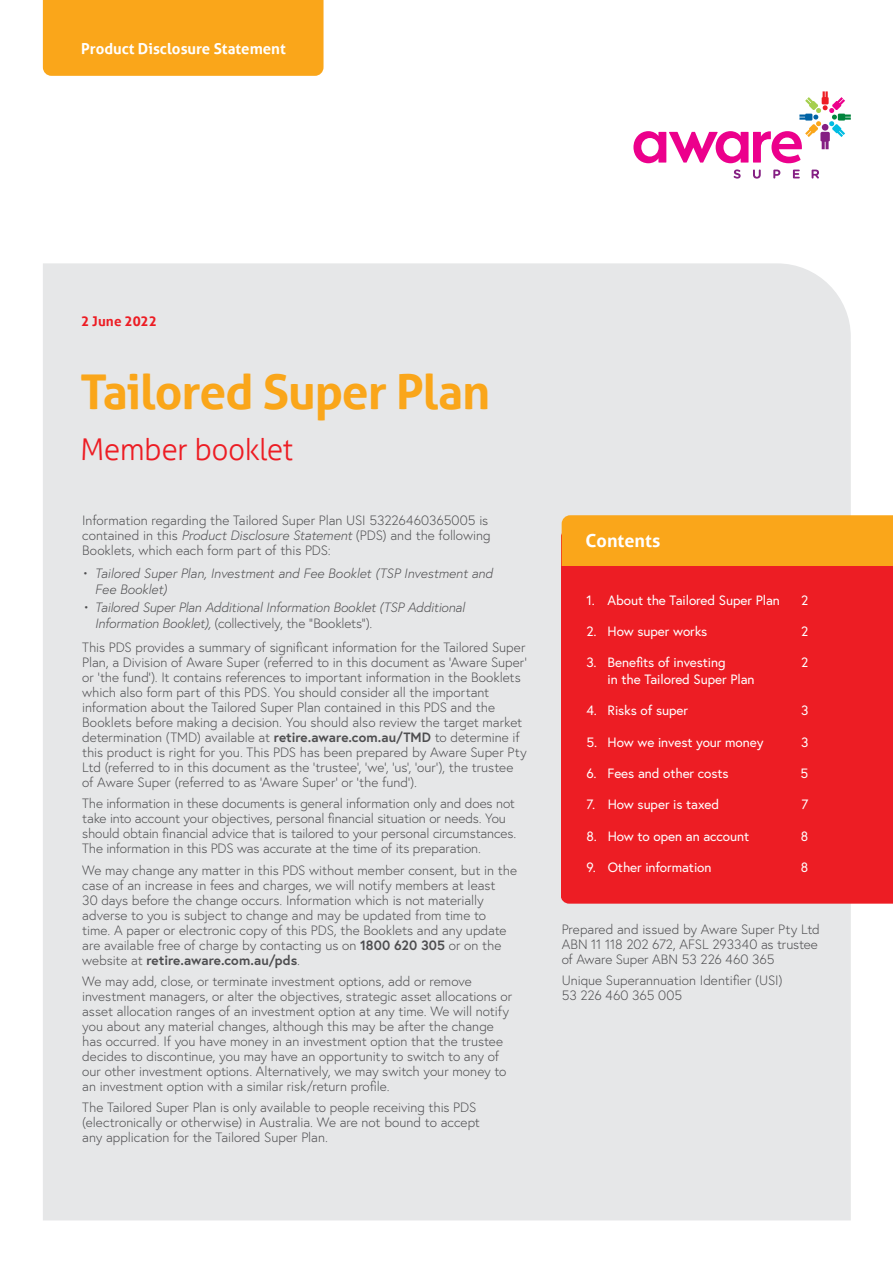
<style>
.page{position:relative;width:893px;height:1263px;background:#fff}
.page>*{position:absolute;margin:0;border:0;box-sizing:border-box;transform-origin:0 0}
.t1{font:700 48px "Aller";letter-spacing:-.025em;color:#faa61a}
.t2{font:300 30px "Aller";letter-spacing:-.02em;color:#ed1d24}
.t3{font:700 18px "Aller";color:#fff}
.t4{font:700 15px "Aller";color:#fff}
.t5{font:300 13.5px/15px "Europa";letter-spacing:-.005em;color:#4d4d4f}
.t6{font:13.5px "Europa";letter-spacing:-.005em;color:#fff}
.t7{font:italic 300 13.5px/16.2px "Europa";letter-spacing:-.005em;color:#4d4d4f}
.t8{font:700 13.5px "Aller";letter-spacing:.005em;color:#ed1d24}
.s1{font-style:italic}
.s2{font-style:normal}
.s3{font-weight:700}
</style>
<div class="page">
<div style="left:43px;top:263px;width:808px;height:957px;background:#e6e7e8"></div>
<div style="left:43px;top:0;width:281px;height:76px;background:#faa61a"></div>
<svg style="left:734px;top:169px;width:7px;height:10px"></svg>
<svg style="left:753px;top:169px;width:8px;height:10px"></svg>
<svg style="left:773px;top:170px;width:7px;height:9px"></svg>
<svg style="left:793px;top:170px;width:7px;height:8px"></svg>
<svg style="left:812px;top:170px;width:7px;height:9px"></svg>
<svg style="left:633px;top:91px;width:218px;height:72px"></svg>
<div style="left:562px;top:600px;width:331px;height:304px;background:#ed1d24"></div>
<div style="left:562px;top:515px;width:331px;height:51px;background:#faa61a"></div>
<div style="left:562px;top:566px;width:331px;height:34px;background:#ed1d24"></div>
<p class="t4" style="left:81px;top:39px;width:206px">Product Disclosure Statement</p>
<p class="t8" style="left:81px;top:313px;width:77px">2 June 2022</p>
<h1 class="t1" style="left:80px;top:362px;width:412px">Tailored Super Plan</h1>
<h2 class="t2" style="left:80px;top:431px;width:214px">Member booklet</h2>
<p class="t5" style="left:82px;top:513px;width:410px">Information regarding the Tailored Super Plan USI 53226460365005 is contained in this <span class="s1">Product Disclosure Statement</span> (PDS) and the following<br>Booklets, which each form part of this PDS:</p>
<p class="t7" style="left:95px;top:565px;width:399px;text-indent:-13px"><span class="s2">•</span> Tailored Super Plan, Investment and Fee Booklet (TSP Investment and<br>Fee Booklet)</p>
<p class="t7" style="left:95px;top:599px;width:371px;text-indent:-13px">• Tailored Super Plan Additional Information Booklet (TSP Additional<br>Information Booklet), <span class="s2">(collectively, the “Booklets”).</span></p>
<p class="t5" style="left:82px;top:639px;width:446px">This PDS provides a summary of significant information for the Tailored Super Plan, a Division of Aware Super (referred to in this document as ‘Aware Super’ or ‘the fund’). It contains references to important information in the Booklets which also form part of this PDS. You should consider all the important information about the Tailored Super Plan contained in this PDS and the Booklets before making a decision. You should also review the target market determination (TMD) available at <span class="s3">retire.aware.com.au/TMD</span> to determine if this product is right for you. This PDS has been prepared by Aware Super Pty Ltd (referred to in this document as the ‘trustee’, ‘we’, ‘us’, ‘our’), the trustee of Aware Super (referred to as ‘Aware Super’ or ‘the fund’).</p>
<p class="t5" style="left:82px;top:796px;width:436px">The information in these documents is general information only and does not take into account your objectives, personal financial situation or needs. You should obtain financial advice that is tailored to your personal circumstances.<br>The information in this PDS was accurate at the time of its preparation.</p>
<p class="t5" style="left:82px;top:862px;width:436px">We may change any matter in this PDS without member consent, but in the case of an increase in fees and charges, we will notify members at least<br>30 days before the change occurs. Information which is not materially adverse to you is subject to change and may be updated from time to time. A paper or electronic copy of this PDS, the Booklets and any update are available free of charge by contacting us on <span class="s3">1800 620 305</span> or on the website at <span class="s3">retire.aware.com.au/pds</span>.</p>
<p class="t5" style="left:82px;top:974px;width:432px">We may add, close, or terminate investment options, add or remove investment managers, or alter the objectives, strategic asset allocations or asset allocation ranges of an investment option at any time. We will notify you about any material changes, although this may be after the change has occurred. If you have money in an investment option that the trustee decides to discontinue, you may have an opportunity to switch to any of our other investment options. Alternatively, we may switch your money to an investment option with a similar risk/return profile.</p>
<p class="t5" style="left:82px;top:1100px;width:399px">The Tailored Super Plan is only available to people receiving this PDS (electronically or otherwise) in Australia. We are not bound to accept any application for the Tailored Super Plan.</p>
<h3 class="t3" style="left:586px;top:530px;width:76px">Contents</h3>
<p class="t6" style="left:586px;top:591px;width:195px">1. About the Tailored Super Plan</p>
<p class="t6" style="left:801px;top:591px;width:9px">2</p>
<p class="t6" style="left:586px;top:623px;width:123px">2. How super works</p>
<p class="t6" style="left:801px;top:623px;width:9px">2</p>
<p class="t6" style="left:586px;top:654px;width:141px">3. Benefits of investing</p>
<p class="t6" style="left:801px;top:654px;width:9px">2</p>
<p class="t6" style="left:608px;top:670px;width:149px">in the Tailored Super Plan</p>
<p class="t6" style="left:586px;top:702px;width:103px">4. Risks of super</p>
<p class="t6" style="left:801px;top:702px;width:9px">3</p>
<p class="t6" style="left:586px;top:733px;width:179px">5. How we invest your money</p>
<p class="t6" style="left:801px;top:733px;width:9px">3</p>
<p class="t6" style="left:586px;top:765px;width:144px">6. Fees and other costs</p>
<p class="t6" style="left:801px;top:765px;width:9px">5</p>
<p class="t6" style="left:586px;top:796px;width:134px">7. How super is taxed</p>
<p class="t6" style="left:802px;top:796px;width:8px">7</p>
<p class="t6" style="left:586px;top:827px;width:164px">8. How to open an account</p>
<p class="t6" style="left:801px;top:827px;width:9px">8</p>
<p class="t6" style="left:586px;top:859px;width:127px">9. Other information</p>
<p class="t6" style="left:801px;top:859px;width:9px">8</p>
<p class="t5" style="left:562px;top:922px;width:260px">Prepared and issued by Aware Super Pty Ltd<br>ABN 11 118 202 672, AFSL 293340 as trustee of Aware Super ABN 53 226 460 365</p>
<p class="t5" style="left:562px;top:973px;width:222px">Unique Superannuation Identifier (USI)<br>53 226 460 365 005</p>
</div>
